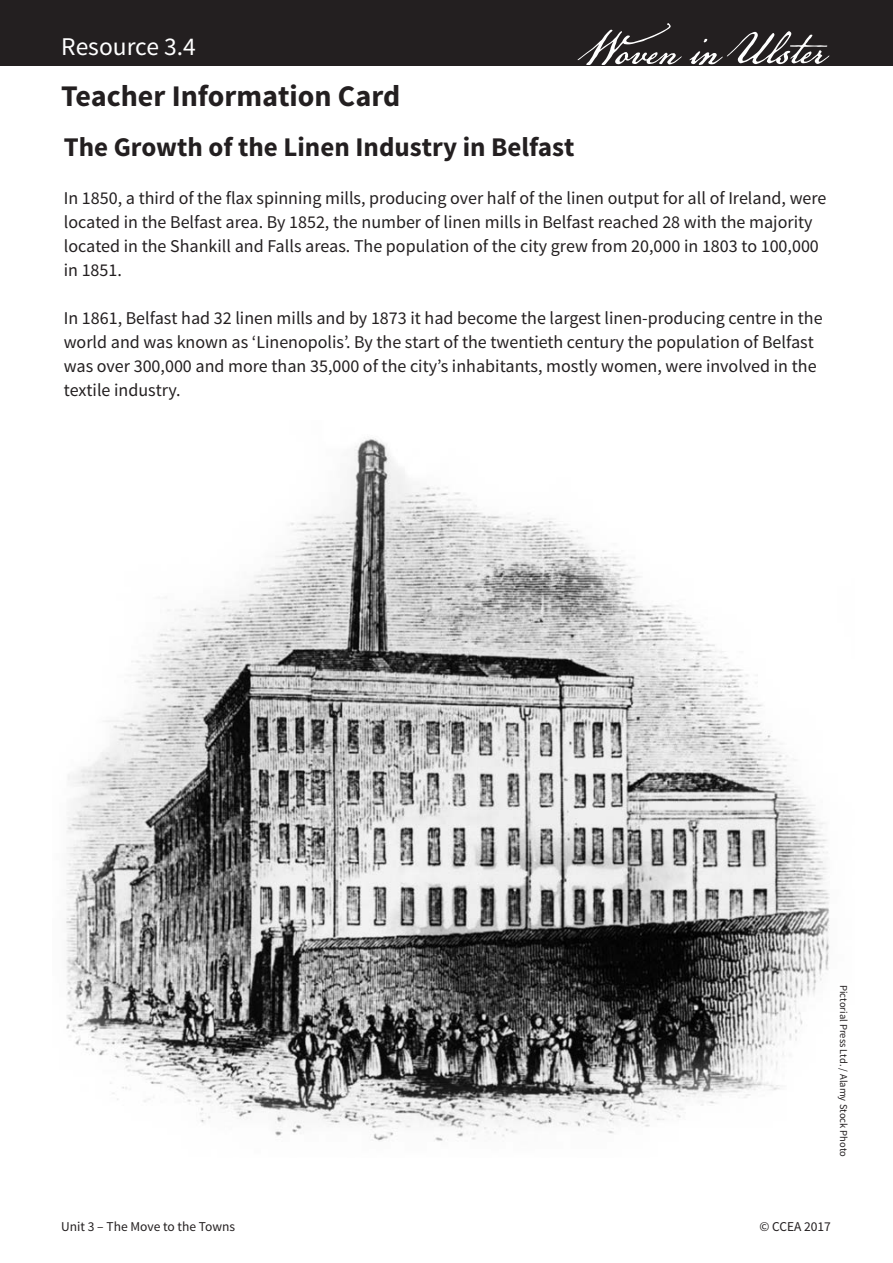
<style>
.page{position:relative;width:893px;height:1263px;background:#fff}
.page>*{position:absolute;margin:0;border:0;box-sizing:border-box;transform-origin:0 0}
.t1{font:700 30px "Source Sans Pro";color:#231f20}
.t2{font:700 27px "Source Sans Pro";color:#231f20}
.t3{font:25.5px "Source Sans Pro";color:#fff}
.t4{font:18px/24px "Source Sans Pro";color:#231f20}
.t5{font:13.5px "Source Sans Pro";color:#231f20}
.t6{font:10.5px "Source Sans Pro";color:#231f20}
</style>
<div class="page">
<div style="left:0;top:0;width:893px;height:66px;background:#231f20"></div>
<svg style="left:578px;top:23px;width:104px;height:42px"></svg>
<svg style="left:689px;top:31px;width:140px;height:34px"></svg>
<img style="left:66px;top:438px;width:764px;height:703px">
<h3 class="t3" style="left:61px;top:31px;width:136px">Resource 3.4</h3>
<h1 class="t1" style="left:61px;top:77px;width:340px">Teacher Information Card</h1>
<h2 class="t2" style="left:64px;top:130px;width:512px">The Growth of the Linen Industry in Belfast</h2>
<p class="t4" style="left:64px;top:187px;width:764px">In 1850, a third of the flax spinning mills, producing over half of the linen output for all of Ireland, were located in the Belfast area. By 1852, the number of linen mills in Belfast reached 28 with the majority located in the Shankill and Falls areas. The population of the city grew from 20,000 in 1803 to 100,000 in 1851.</p>
<p class="t4" style="left:64px;top:307px;width:760px">In 1861, Belfast had 32 linen mills and by 1873 it had become the largest linen-producing centre in the world and was known as ‘Linenopolis’. By the start of the twentieth century the population of Belfast was over 300,000 and more than 35,000 of the city’s inhabitants, mostly women, were involved in the textile industry.</p>
<p class="t6" style="left:850px;top:985px;width:173px;rotate:90deg">Pictorial Press Ltd. / Alamy Stock Photo</p>
<p class="t5" style="left:61px;top:1218px;width:175px">Unit 3 – The Move to the Towns</p>
<p class="t5" style="left:759px;top:1218px;width:73px">© CCEA 2017</p>
</div>
